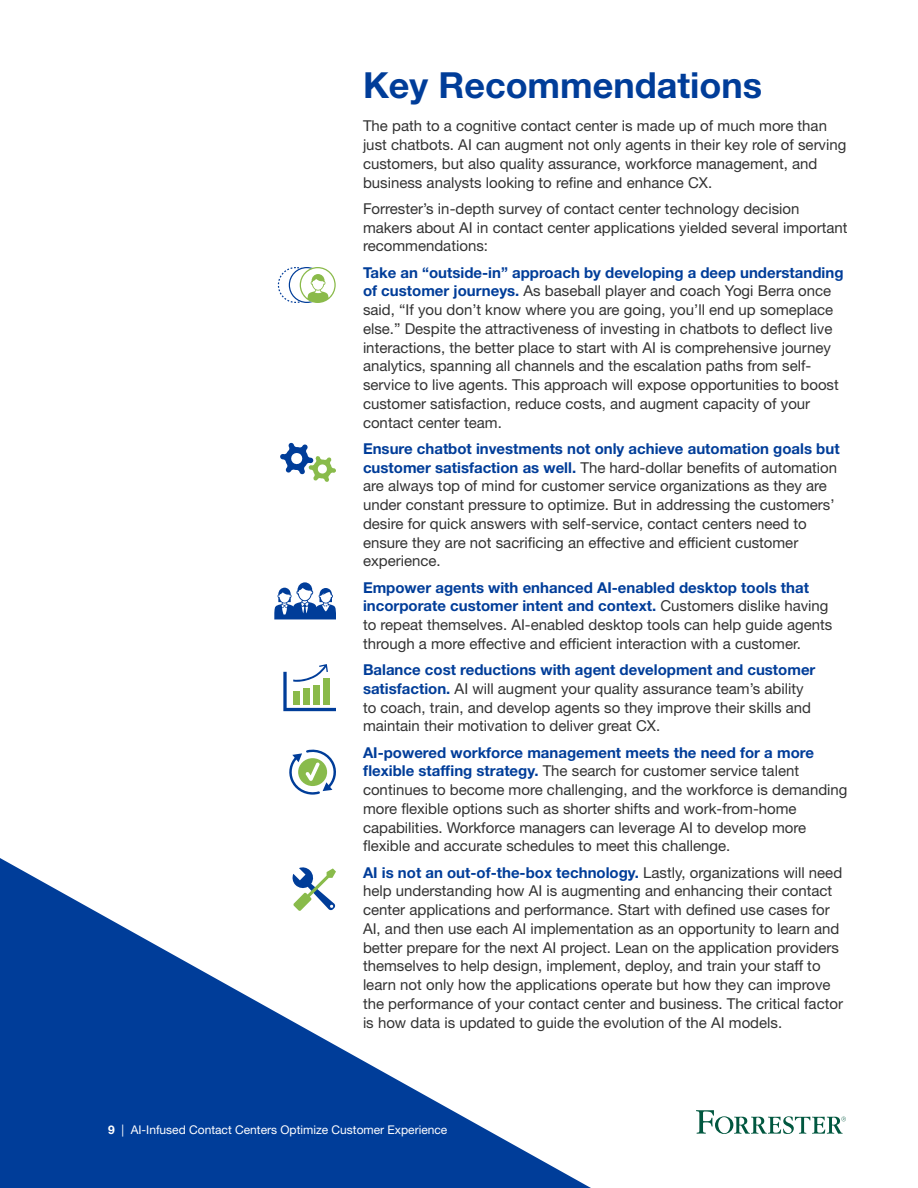
<style>
.page{position:relative;width:918px;height:1188px;background:#fff}
.page>*{position:absolute;margin:0;border:0;box-sizing:border-box;transform-origin:0 0}
.t1{font:700 36px "Helvetica Neue LT Std";color:#003d99}
.t2{font:15px/18.8px "Helvetica Neue LT Std";color:#333}
.t3{font:12px "Helvetica Neue LT Std";color:#fff}
.s1{font-weight:700;color:#003d99}
.s2{font-weight:700}
</style>
<div class="page">
<svg style="left:696px;top:1110px;width:150px;height:24px"></svg>
<svg style="left:0;top:858px;width:591px;height:330px;fill:#003d99"></svg>
<svg style="left:289px;top:749px;width:47px;height:46px"></svg>
<svg style="left:292px;top:867px;width:44px;height:44px"></svg>
<svg style="left:280px;top:443px;width:56px;height:39px"></svg>
<svg style="left:278px;top:267px;width:58px;height:36px"></svg>
<svg style="left:274px;top:582px;width:62px;height:37px"></svg>
<svg style="left:283px;top:664px;width:53px;height:47px"></svg>
<div style="left:293px;top:691px;width:7px;height:14px;background:#8aba4a"></div>
<div style="left:303px;top:688px;width:7px;height:17px;background:#8aba4a"></div>
<div style="left:313px;top:685px;width:7px;height:20px;background:#8aba4a"></div>
<div style="left:323px;top:679px;width:6px;height:26px;background:#8aba4a"></div>
<h1 class="t1" style="left:363px;top:63px;width:401px">Key Recommendations</h1>
<p class="t2" style="left:363px;top:117px;width:485px">The path to a cognitive contact center is made up of much more than just chatbots. AI can augment not only agents in their key role of serving customers, but also quality assurance, workforce management, and business analysts looking to refine and enhance CX.</p>
<p class="t2" style="left:363px;top:199px;width:486px">Forrester’s in-depth survey of contact center technology decision makers about AI in contact center applications yielded several important recommendations:</p>
<p class="t2" style="left:363px;top:263px;width:482px"><span class="s1">Take an “outside-in” approach by developing a deep understanding of customer journeys.</span> As baseball player and coach Yogi Berra once said, “If you don’t know where you are going, you’ll end up someplace else.” Despite the attractiveness of investing in chatbots to deflect live interactions, the better place to start with AI is comprehensive journey analytics, spanning all channels and the escalation paths from self&shy;service to live agents. This approach will expose opportunities to boost customer satisfaction, reduce costs, and augment capacity of your contact center team.</p>
<p class="t2" style="left:363px;top:439px;width:478px"><span class="s1">Ensure chatbot investments not only achieve automation goals but customer satisfaction as well.</span> The hard-dollar benefits of automation are always top of mind for customer service organizations as they are under constant pressure to optimize. But in addressing the customers’ desire for quick answers with self-service, contact centers need to ensure they are not sacrificing an effective and efficient customer experience.</p>
<p class="t2" style="left:363px;top:578px;width:471px"><span class="s1">Empower agents with enhanced AI-enabled desktop tools that incorporate customer intent and context.</span> Customers dislike having to repeat themselves. AI-enabled desktop tools can help guide agents through a more effective and efficient interaction with a customer.</p>
<p class="t2" style="left:363px;top:660px;width:454px"><span class="s1">Balance cost reductions with agent development and customer satisfaction.</span> AI will augment your quality assurance team’s ability to coach, train, and develop agents so they improve their skills and maintain their motivation to deliver great CX.</p>
<p class="t2" style="left:363px;top:743px;width:486px"><span class="s1">AI-powered workforce management meets the need for a more flexible staffing strategy.</span> The search for customer service talent continues to become more challenging, and the workforce is demanding more flexible options such as shorter shifts and work-from-home capabilities. Workforce managers can leverage AI to develop more flexible and accurate schedules to meet this challenge.</p>
<p class="t2" style="left:363px;top:863px;width:482px"><span class="s1">AI is not an out-of-the-box technology.</span> Lastly, organizations will need help understanding how AI is augmenting and enhancing their contact center applications and performance. Start with defined use cases for AI, and then use each AI implementation as an opportunity to learn and better prepare for the next AI project. Lean on the application providers themselves to help design, implement, deploy, and train your staff to learn not only how the applications operate but how they can improve the performance of your contact center and business. The critical factor is how data is updated to guide the evolution of the AI models.</p>
<p class="t3" style="left:108px;top:1123px;width:341px"><span class="s2">9</span> | AI-Infused Contact Centers Optimize Customer Experience</p>
</div>
